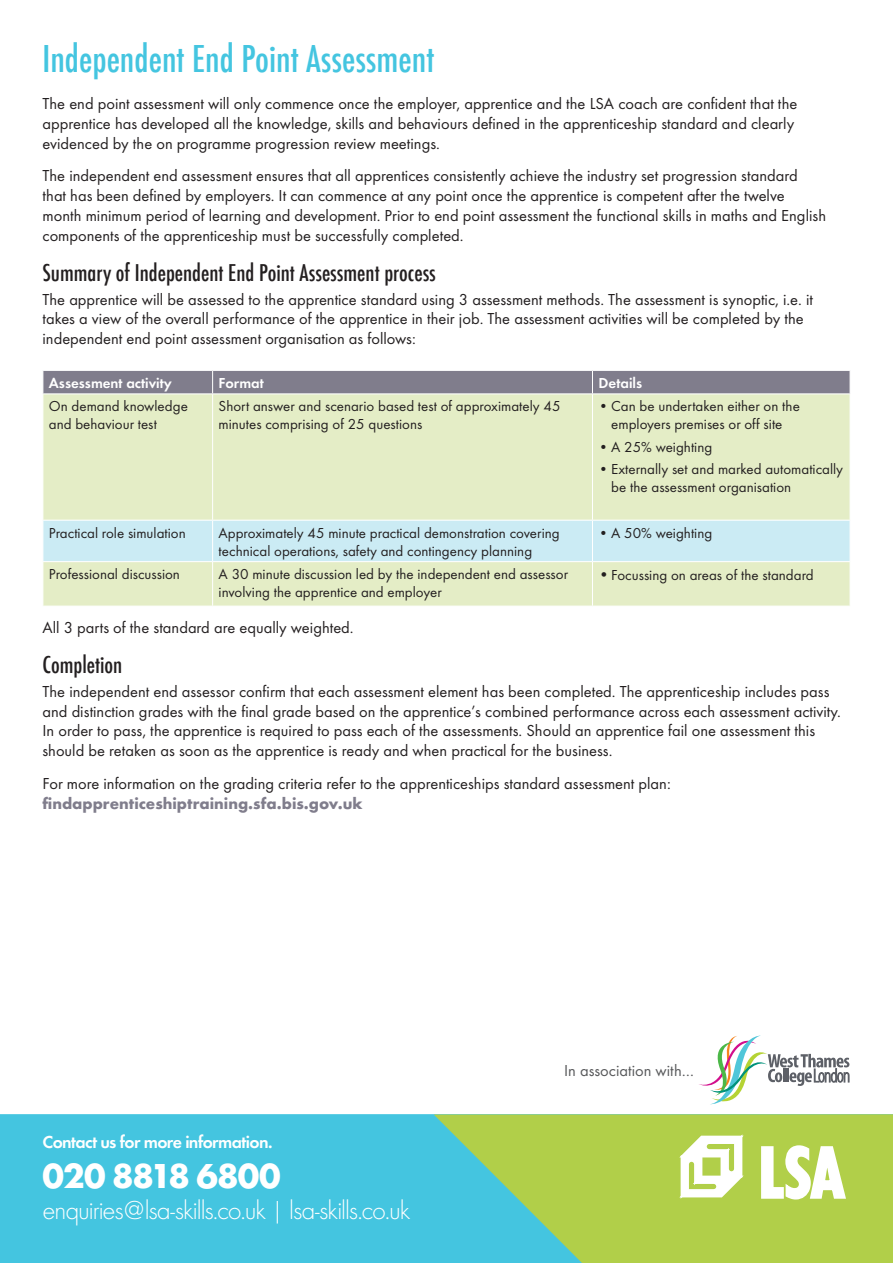
<style>
.page{position:relative;width:893px;height:1263px;background:#fff}
.page>*{position:absolute;margin:0;border:0;box-sizing:border-box;transform-origin:0 0}
.Intro_white_subheade{font:500 condensed 36px "Futura";color:#44c5e0}
.t1{font:700 36px "Futura T";letter-spacing:-.03em;color:#fff}
.t2{font:300 27px "Futura T";letter-spacing:-.04em;color:#fff}
.End_Point_subheader{font:500 condensed 22.5px "Futura";color:#231f20}
.t3{font:600 18px "Futura T";letter-spacing:-.035em;color:#fff}
.Body_text_3mm_before{font:16.5px/19.8px "Futura T";color:#231f20}
.Body_text_no_spacing{font:16.5px/19.8px "Futura T";color:#231f20}
.t4{font:16.5px "Futura T";color:#57585a}
.Table_10pt_1mm_after{font:15px/18px "Futura T";color:#231f20}
.Table_10pt_1mm_after-2{font:600 15px "Futura T";color:#fff}
.Body_bullet_text{font:15px "Futura T";color:#231f20}
.s1{font-size:16.5px}
.s2{font-weight:700;color:#807d8c}
</style>
<div class="page">
<div style="left:44px;top:394px;width:806px;height:212px;background:#e4edc6"></div>
<div style="left:44px;top:521px;width:806px;height:40px;background:#cbebf4"></div>
<div style="left:43px;top:370px;width:807px;height:23px;background:#807d8c"></div>
<hr style="left:212px;top:394px;width:1px;height:126px;background:#fff">
<hr style="left:592px;top:394px;width:1px;height:126px;background:#fff">
<hr style="left:43px;top:520px;width:170px;height:1px;background:#fff">
<hr style="left:213px;top:520px;width:379px;height:1px;background:#fff">
<hr style="left:212px;top:520px;width:1px;height:41px;background:#fff">
<hr style="left:592px;top:520px;width:258px;height:1px;background:#fff">
<hr style="left:592px;top:520px;width:1px;height:41px;background:#fff">
<hr style="left:43px;top:561px;width:170px;height:1px;background:#fff">
<hr style="left:213px;top:561px;width:379px;height:1px;background:#fff">
<hr style="left:212px;top:562px;width:1px;height:44px;background:#fff">
<hr style="left:592px;top:561px;width:258px;height:1px;background:#fff">
<hr style="left:592px;top:562px;width:1px;height:44px;background:#fff">
<div style="left:0;top:1114px;width:434px;height:149px;background:#44c5e0"></div>
<svg style="left:434px;top:1114px;width:459px;height:149px;background:#9ccd65"></svg>
<svg style="left:699px;top:1035px;width:150px;height:69px"></svg>
<svg style="left:760px;top:1144px;width:87px;height:55px"></svg>
<svg style="left:679px;top:1134px;width:67px;height:65px"></svg>
<p class="Intro_white_subheade" style="left:43px;top:36px;width:393px">Independent End Point Assessment</p>
<p class="Body_text_3mm_before" style="left:43px;top:94px;width:756px">The end point assessment will only commence once the employer, apprentice and the LSA coach are confident that the apprentice has developed all the knowledge, skills and behaviours defined in the apprenticeship standard and clearly evidenced by the on programme progression review meetings.</p>
<p class="Body_text_3mm_before" style="left:43px;top:166px;width:785px">The independent end assessment ensures that all apprentices consistently achieve the industry set progression standard<br>that has been defined by employers. It can commence at any point once the apprentice is competent after the twelve month minimum period of learning and development. Prior to end point assessment the functional skills in maths and English components of the apprenticeship must be successfully completed.</p>
<p class="End_Point_subheader" style="left:43px;top:258px;width:395px">Summary of Independent End Point Assessment process</p>
<p class="Body_text_no_spacing" style="left:43px;top:289px;width:772px">The apprentice will be assessed to the apprentice standard using 3 assessment methods. The assessment is synoptic, i.e. it takes a view of the overall performance of the apprentice in their job. The assessment activities will be completed by the independent end point assessment organisation as follows:</p>
<p class="Table_10pt_1mm_after-2" style="left:49px;top:374px;width:124px">Assessment activity</p>
<p class="Table_10pt_1mm_after-2" style="left:219px;top:374px;width:47px">Format</p>
<p class="Table_10pt_1mm_after-2" style="left:598px;top:374px;width:45px">Details</p>
<p class="Table_10pt_1mm_after" style="left:49px;top:397px;width:140px">On demand knowledge and behaviour test</p>
<p class="Table_10pt_1mm_after" style="left:219px;top:397px;width:343px">Short answer and scenario based test of approximately 45 minutes comprising of 25 questions</p>
<p class="Table_10pt_1mm_after" style="left:598px;top:397px;width:203px;text-align:center">• Can be undertaken either on the employers premises or off site</p>
<p class="Table_10pt_1mm_after" style="left:598px;top:437px;width:115px">• A 25% weighting</p>
<p class="Table_10pt_1mm_after" style="left:611px;top:460px;width:233px;text-indent:-13px">• Externally set and marked automatically be the assessment organisation</p>
<p class="Table_10pt_1mm_after" style="left:49px;top:523px;width:138px">Practical role simulation</p>
<p class="Table_10pt_1mm_after" style="left:219px;top:523px;width:343px">Approximately 45 minute practical demonstration covering technical operations, safety and contingency planning</p>
<p class="Table_10pt_1mm_after" style="left:598px;top:523px;width:115px">• A 50% weighting</p>
<p class="Table_10pt_1mm_after" style="left:49px;top:565px;width:133px">Professional discussion</p>
<p class="Table_10pt_1mm_after" style="left:219px;top:565px;width:351px">A 30 minute discussion led by the independent end assessor involving the apprentice and employer</p>
<p class="Body_bullet_text" style="left:598px;top:566px;width:217px"><span class="s1">•</span> Focussing on areas of the standard</p>
<p class="Body_text_3mm_before" style="left:43px;top:617px;width:313px">All 3 parts of the standard are equally weighted.</p>
<p class="End_Point_subheader" style="left:43px;top:650px;width:81px">Completion</p>
<p class="Body_text_no_spacing" style="left:43px;top:681px;width:800px">The independent end assessor confirm that each assessment element has been completed. The apprenticeship includes pass and distinction grades with the final grade based on the apprentice’s combined performance across each assessment activity.<br>In order to pass, the apprentice is required to pass each of the assessments. Should an apprentice fail one assessment this should be retaken as soon as the apprentice is ready and when practical for the business.</p>
<p class="Body_text_3mm_before" style="left:43px;top:773px;width:630px">For more information on the grading criteria refer to the apprenticeships standard assessment plan: <span class="s2">findapprenticeshiptraining.sfa.bis.gov.uk</span></p>
<p class="t3" style="left:43px;top:1131px;width:232px">Contact us for more information.</p>
<p class="t1" style="left:43px;top:1155px;width:240px">020 8818 6800</p>
<p class="t2" style="left:43px;top:1194px;width:369px">enquiries@lsa-skills.co.uk | lsa-skills.co.uk</p>
<p class="t4" style="left:564px;top:1061px;width:131px">In association with…</p>
</div>
